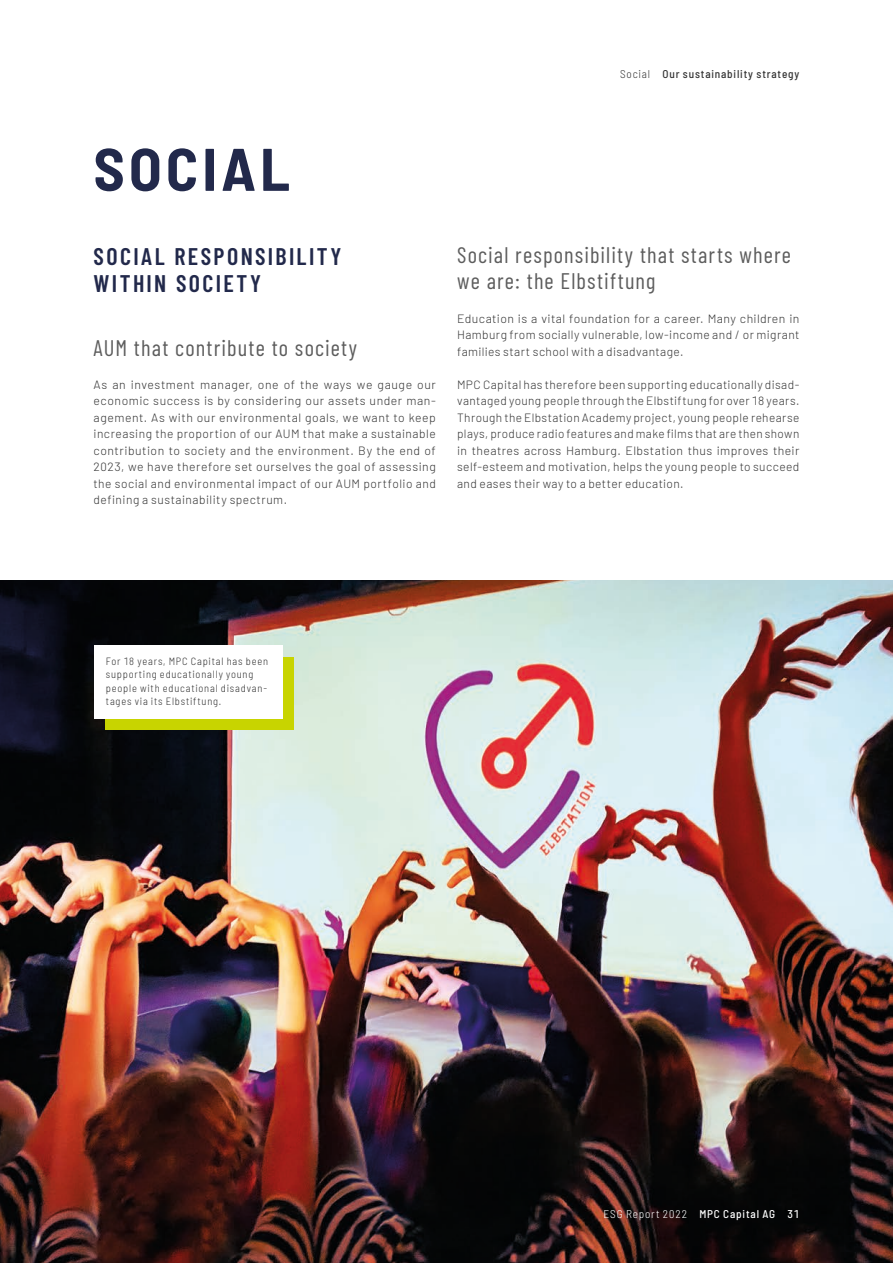
<style>
.page{position:relative;width:893px;height:1263px;background:#fff}
.page>*{position:absolute;margin:0;border:0;box-sizing:border-box;transform-origin:0 0}
.t1{font:700 semi-condensed 60px "Barlow";letter-spacing:.07em;color:#22294b}
.t2{font:600 24px/27px "Barlow Condensed";letter-spacing:.1em;color:#22294b}
.t3{font:22.5px/25.5px "Barlow Condensed";letter-spacing:.05em;color:#5d5d5d}
.t4{font:300 12px/16.5px "Barlow";letter-spacing:.035em;color:#343434;text-align:justify}
.t5{font:500 semi-condensed 11.25px "Barlow";letter-spacing:.075em;color:#343434}
.t6{font:500 semi-condensed 11.25px "Barlow";letter-spacing:.075em;color:#fff}
.t7{font:300 semi-condensed 10.5px/13.5px "Barlow";letter-spacing:.075em;color:#343434}
.s1{font-weight:300}
</style>
<div class="page">
<img style="left:0;top:580px;width:893px;height:683px">
<div style="left:105px;top:657px;width:189px;height:72px;background:#c8d400"></div>
<div style="left:94px;top:645px;width:189px;height:74px;background:#fff"></div>
<p class="t5" style="left:620px;top:66px;width:181px"><span class="s1">Social</span> Our sustainability strategy</p>
<h1 class="t1" style="left:94px;top:126px;width:198px">SOCIAL</h1>
<h2 class="t2" style="left:94px;top:241px;width:249px">SOCIAL RESPONSIBILITY<br>WITHIN SOCIETY</h2>
<h3 class="t3" style="left:94px;top:333px;width:265px">AUM that contribute to society</h3>
<p class="t4" style="left:94px;top:375px;width:344px">As an investment manager, one of the ways we gauge our economic success is by considering our assets under man&shy;agement. As with our environmental goals, we want to keep increasing the proportion of our AUM that make a sustainable contribution to society and the environment. By the end of 2023, we have therefore set ourselves the goal of assessing the social and environmental impact of our AUM portfolio and defining a sustainability spectrum.</p>
<h3 class="t3" style="left:457px;top:241px;width:335px">Social responsibility that starts where we are: the Elbstiftung</h3>
<p class="t4" style="left:457px;top:309px;width:344px">Education is a vital foundation for a career. Many children in Hamburg from socially vulnerable, low-income and / or migrant families start school with a disadvantage.</p>
<p class="t4" style="left:457px;top:375px;width:344px">MPC Capital has therefore been supporting educationally disad&shy;vantaged young people through the Elbstiftung for over 18 years.<br>Through the Elbstation Academy project, young people rehearse plays, produce radio features and make films that are then shown in theatres across Hamburg. Elbstation thus improves their self-esteem and motivation, helps the young people to succeed and eases their way to a better education.</p>
<p class="t7" style="left:106px;top:653px;width:164px">For 18 years, MPC Capital has been supporting educationally young people with educational disadvan&shy;tages via its Elbstiftung.</p>
<p class="t6" style="left:604px;top:1205px;width:197px"><span class="s1">ESG Report 2022</span> MPC Capital AG 31</p>
</div>
